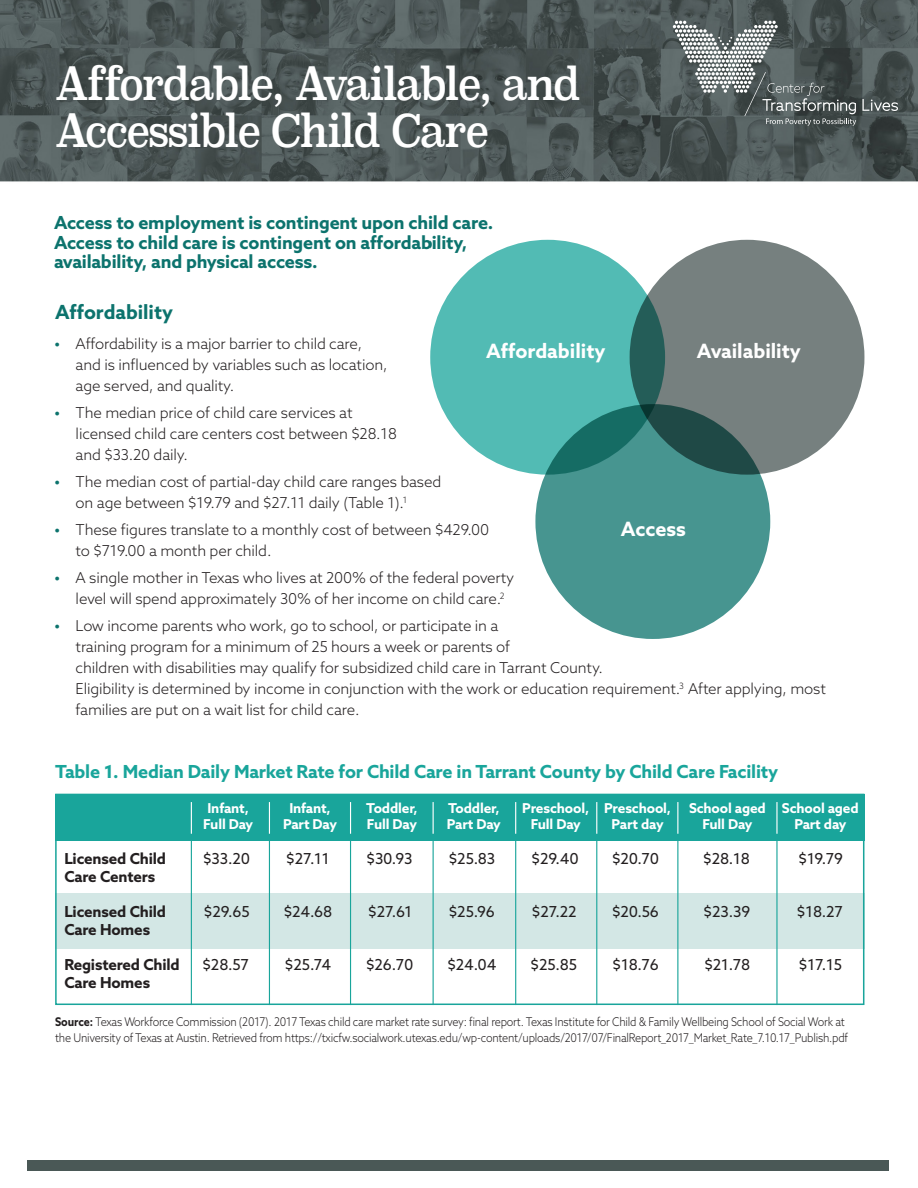
<style>
.page{position:relative;width:918px;height:1188px;background:#fff}
.page>*{position:absolute;margin:0;border:0;box-sizing:border-box;transform-origin:0 0}
.t1{font:45px "Superclarendon";letter-spacing:-.04em;color:#fff;scale:.85 1}
.t2{font:700 19.8px "Azo Sans";color:#fff}
.t3{font:700 19.5px "Azo Sans";color:#0c736d}
.t4{font:700 18px "Azo Sans";letter-spacing:-.01em;color:#0c736d}
.t5{font:700 18px "Azo Sans";letter-spacing:-.01em;color:#19a59b}
.t6{font:15.15px "Azo Sans";letter-spacing:-.01em;color:#231f20}
.t7{font:700 15.15px "Azo Sans";letter-spacing:-.01em;color:#231f20}
.t8{font:300 15px "Azo Sans";letter-spacing:-.01em;color:#231f20}
.t9{font:700 13.65px "Azo Sans";letter-spacing:-.01em;color:#fff}
.t10{font:300 12px "Azo Sans";letter-spacing:-.02em;color:#231f20;scale:.9 1}
.s1{font-weight:700;color:#0c736d}
.s2{font-weight:700}
</style>
<div class="page">
<img style="left:0;top:0;width:918px;height:182px">
<div style="left:27px;top:1160px;width:862px;height:11px;background:#4a5856"></div>
<svg style="left:862px;top:99px;width:36px;height:12px"></svg>
<svg style="left:673px;top:21px;width:183px;height:105px;background:#636c6c"></svg>
<div style="left:430px;top:240px;width:235px;height:235px;background:#52bbb4;border-radius:50%"></div>
<svg style="left:535px;top:404px;width:235px;height:235px;background:#43918c"></svg>
<svg style="left:630px;top:240px;width:234px;height:235px;background:#677876"></svg>
<div style="left:55px;top:893px;width:809px;height:56px;background:#d3e7e5"></div>
<div style="left:55px;top:794px;width:809px;height:47px;background:#19a59b"></div>
<hr style="left:191px;top:841px;width:1px;height:164px;background:#19a59b">
<hr style="left:191px;top:802px;width:1px;height:32px;background:#fff">
<hr style="left:269px;top:802px;width:1px;height:32px;background:#fff">
<hr style="left:350px;top:802px;width:1px;height:32px;background:#fff">
<hr style="left:433px;top:802px;width:1px;height:32px;background:#fff">
<hr style="left:515px;top:802px;width:1px;height:32px;background:#fff">
<hr style="left:596px;top:802px;width:1px;height:32px;background:#fff">
<hr style="left:677px;top:802px;width:1px;height:32px;background:#fff">
<hr style="left:776px;top:802px;width:2px;height:32px;background:#fff">
<hr style="left:269px;top:841px;width:1px;height:164px;background:#19a59b">
<hr style="left:350px;top:841px;width:1px;height:164px;background:#19a59b">
<hr style="left:433px;top:841px;width:1px;height:164px;background:#19a59b">
<hr style="left:515px;top:841px;width:1px;height:164px;background:#19a59b">
<hr style="left:596px;top:841px;width:1px;height:164px;background:#19a59b">
<hr style="left:677px;top:841px;width:1px;height:164px;background:#19a59b">
<hr style="left:776px;top:841px;width:2px;height:164px;background:#19a59b">
<p class="t1" style="left:55px;top:53px;width:620px">Affordable, Available, and</p>
<p class="t1" style="left:55px;top:100px;width:512px">Accessible Child Care</p>
<p class="t4" style="left:54px;top:211px;width:441px">Access to employment is contingent upon child care.</p>
<p class="t4" style="left:54px;top:230px;width:415px">Access to child care is contingent on affordability,</p>
<p class="t4" style="left:54px;top:250px;width:265px">availability, and physical access.</p>
<p class="t3" style="left:55px;top:299px;width:119px">Affordability</p>
<p class="t8" style="left:55px;top:334px;width:309px"><span class="s1">•</span> Affordability is a major barrier to child care,</p>
<p class="t8" style="left:76px;top:355px;width:313px">and is influenced by variables such as location,</p>
<p class="t8" style="left:76px;top:376px;width:160px">age served, and quality.</p>
<p class="t8" style="left:55px;top:403px;width:299px"><span class="s1">•</span> The median price of child care services at</p>
<p class="t8" style="left:76px;top:424px;width:323px">licensed child care centers cost between $28.18</p>
<p class="t8" style="left:76px;top:445px;width:114px">and $33.20 daily.</p>
<p class="t8" style="left:55px;top:472px;width:388px"><span class="s1">•</span> The median cost of partial-day child care ranges based</p>
<p class="t8" style="left:76px;top:493px;width:333px">on age between $19.79 and $27.11 daily (Table 1).<sup>1</sup></p>
<p class="t8" style="left:55px;top:520px;width:436px"><span class="s1">•</span> These figures translate to a monthly cost of between $429.00</p>
<p class="t8" style="left:76px;top:541px;width:197px">to $719.00 a month per child.</p>
<p class="t8" style="left:55px;top:568px;width:461px"><span class="s1">•</span> A single mother in Texas who lives at 200% of the federal poverty</p>
<p class="t8" style="left:76px;top:589px;width:431px">level will spend approximately 30% of her income on child care.<sup>2</sup></p>
<p class="t8" style="left:55px;top:616px;width:445px"><span class="s1">•</span> Low income parents who work, go to school, or participate in a</p>
<p class="t8" style="left:76px;top:637px;width:436px">training program for a minimum of 25 hours a week or parents of</p>
<p class="t8" style="left:76px;top:658px;width:529px">children with disabilities may qualify for subsidized child care in Tarrant County.</p>
<p class="t8" style="left:76px;top:679px;width:752px">Eligibility is determined by income in conjunction with the work or education requirement.<sup>3</sup> After applying, most</p>
<p class="t8" style="left:76px;top:700px;width:285px">families are put on a wait list for child care.</p>
<p class="t2" style="left:486px;top:338px;width:121px">Affordability</p>
<p class="t2" style="left:697px;top:338px;width:105px">Availability</p>
<p class="t2" style="left:621px;top:516px;width:67px">Access</p>
<p class="t5" style="left:55px;top:760px;width:725px">Table 1. Median Daily Market Rate for Child Care in Tarrant County by Child Care Facility</p>
<p class="t9" style="left:207px;top:799px;width:43px">Infant,</p>
<p class="t9" style="left:289px;top:799px;width:43px">Infant,</p>
<p class="t9" style="left:366px;top:799px;width:53px">Toddler,</p>
<p class="t9" style="left:448px;top:799px;width:53px">Toddler,</p>
<p class="t9" style="left:522px;top:799px;width:150px">Preschool, Preschool,</p>
<p class="t9" style="left:689px;top:799px;width:171px">School aged School aged</p>
<p class="t9" style="left:203px;top:815px;width:52px">Full Day</p>
<p class="t9" style="left:283px;top:815px;width:55px">Part Day</p>
<p class="t9" style="left:367px;top:815px;width:52px">Full Day</p>
<p class="t9" style="left:447px;top:815px;width:55px">Part Day</p>
<p class="t9" style="left:531px;top:815px;width:52px">Full Day</p>
<p class="t9" style="left:612px;top:815px;width:54px">Part day</p>
<p class="t9" style="left:702px;top:815px;width:52px">Full Day</p>
<p class="t9" style="left:794px;top:815px;width:54px">Part day</p>
<p class="t7" style="left:64px;top:849px;width:103px">Licensed Child</p>
<p class="t6" style="left:203px;top:849px;width:49px">$33.20</p>
<p class="t6" style="left:286px;top:849px;width:45px">$27.11</p>
<p class="t6" style="left:366px;top:849px;width:48px">$30.93</p>
<p class="t6" style="left:449px;top:849px;width:48px">$25.83</p>
<p class="t6" style="left:532px;top:849px;width:49px">$29.40</p>
<p class="t6" style="left:612px;top:849px;width:49px">$20.70</p>
<p class="t6" style="left:703px;top:849px;width:48px">$28.18</p>
<p class="t6" style="left:799px;top:849px;width:46px">$19.79</p>
<p class="t7" style="left:64px;top:867px;width:92px">Care Centers</p>
<p class="t7" style="left:64px;top:902px;width:103px">Licensed Child</p>
<p class="t6" style="left:204px;top:902px;width:47px">$29.65</p>
<p class="t6" style="left:284px;top:902px;width:50px">$24.68</p>
<p class="t6" style="left:368px;top:902px;width:46px">$27.61</p>
<p class="t6" style="left:449px;top:902px;width:48px">$25.96</p>
<p class="t6" style="left:532px;top:902px;width:46px">$27.22</p>
<p class="t6" style="left:612px;top:902px;width:49px">$20.56</p>
<p class="t6" style="left:704px;top:902px;width:48px">$23.39</p>
<p class="t6" style="left:797px;top:902px;width:48px">$18.27</p>
<p class="t7" style="left:64px;top:920px;width:87px">Care Homes</p>
<p class="t7" style="left:64px;top:955px;width:117px">Registered Child</p>
<p class="t6" style="left:202px;top:955px;width:48px">$28.57</p>
<p class="t6" style="left:285px;top:955px;width:48px">$25.74</p>
<p class="t6" style="left:366px;top:955px;width:49px">$26.70</p>
<p class="t6" style="left:447px;top:955px;width:50px">$24.04</p>
<p class="t6" style="left:531px;top:955px;width:48px">$25.85</p>
<p class="t6" style="left:613px;top:955px;width:48px">$18.76</p>
<p class="t6" style="left:704px;top:955px;width:47px">$21.78</p>
<p class="t6" style="left:799px;top:955px;width:44px">$17.15</p>
<p class="t7" style="left:64px;top:973px;width:87px">Care Homes</p>
<p class="t10" style="left:55px;top:1014px;width:879px"><span class="s2">Source:</span> Texas Workforce Commission (2017). 2017 Texas child care market rate survey: final report. Texas Institute for Child &amp; Family Wellbeing School of Social Work at</p>
<p class="t10" style="left:55px;top:1030px;width:883px">the University of Texas at Austin. Retrieved from https://txicfw.socialwork.utexas.edu/wp-content/uploads/2017/07/FinalReport_2017_Market_Rate_7.10.17_Publish.pdf</p>
</div>
